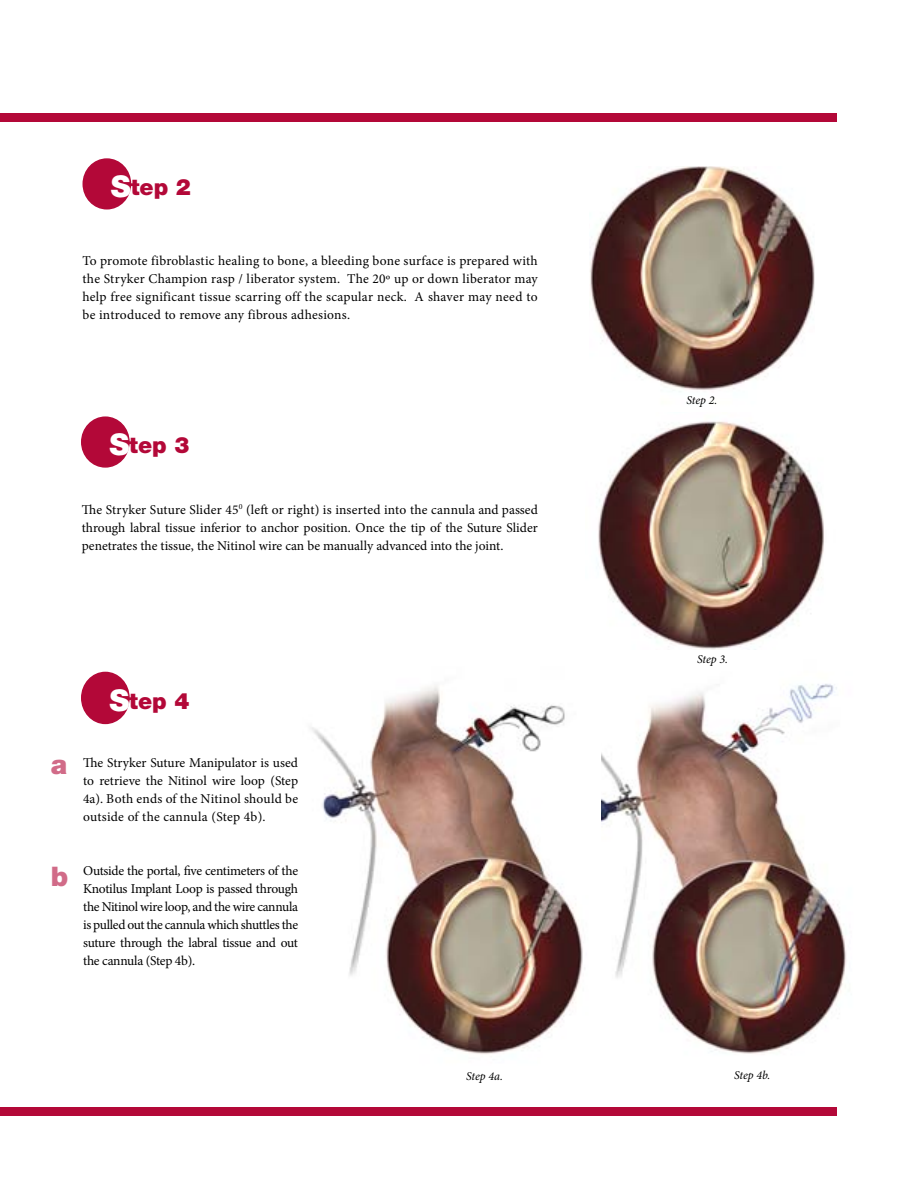
<style>
.page{position:relative;width:918px;height:1188px;background:#fff}
.page>*{position:absolute;margin:0;border:0;box-sizing:border-box;transform-origin:0 0}
.t1{font:900 27px "Helvetica Neue LT Std";color:#d16b88}
.t2{font:900 22.5px "Helvetica Neue LT Std";color:#b30838}
.t3{font:13.5px/18px "Minion Pro";letter-spacing:.005em;color:#000;text-align:justify}
.t4{font:italic 12px "Minion Pro";letter-spacing:-.01em;color:#000}
.s1{font-size:30px;color:#fff}
</style>
<div class="page">
<img style="left:601px;top:684px;width:246px;height:370px">
<div style="left:0;top:113px;width:836px;height:8px;background:#b30838"></div>
<div style="left:0;top:1107px;width:836px;height:8px;background:#b30838"></div>
<div style="left:83px;top:159px;width:47px;height:50px;background:#b30838;border-radius:50%"></div>
<div style="left:83px;top:158px;width:48px;height:52px;border:2px solid #b30838;border-radius:50%"></div>
<img style="left:590px;top:166px;width:225px;height:226px">
<div style="left:82px;top:417px;width:47px;height:50px;background:#b30838;border-radius:50%"></div>
<div style="left:81px;top:416px;width:49px;height:52px;border:2px solid #b30838;border-radius:50%"></div>
<img style="left:598px;top:421px;width:226px;height:229px">
<div style="left:82px;top:672px;width:47px;height:51px;background:#b30838;border-radius:50%"></div>
<div style="left:81px;top:672px;width:49px;height:52px;border:2px solid #b30838;border-radius:50%"></div>
<img style="left:311px;top:633px;width:289px;height:421px">
<h2 class="t2" style="left:111px;top:174px;width:82px"><span class="s1">S</span>tep 2</h2>
<p class="t3" style="left:83px;top:251px;width:457px">To promote fibroblastic healing to bone, a bleeding bone surface is prepared with the Stryker Champion rasp / liberator system. The 20º up or down liberator may help free significant tissue scarring off the scapular neck. A shaver may need to be introduced to remove any fibrous adhesions.</p>
<h2 class="t2" style="left:109px;top:432px;width:82px"><span class="s1">S</span>tep 3</h2>
<p class="t3" style="left:82px;top:501px;width:458px">The Stryker Suture Slider 45<sup>0</sup> (left or right) is inserted into the cannula and passed through labral tissue inferior to anchor position. Once the tip of the Suture Slider penetrates the tissue, the Nitinol wire can be manually advanced into the joint.</p>
<h2 class="t2" style="left:109px;top:688px;width:82px"><span class="s1">S</span>tep 4</h2>
<h1 class="t1" style="left:51px;top:748px;width:18px">a</h1>
<p class="t3" style="left:83px;top:754px;width:216px">The Stryker Suture Manipulator is used to retrieve the Nitinol wire loop (Step 4a). Both ends of the Nitinol should be outside of the cannula (Step 4b).</p>
<h1 class="t1" style="left:51px;top:861px;width:19px">b</h1>
<p class="t3" style="left:83px;top:862px;width:216px">Outside the portal, five centimeters of the Knotilus Implant Loop is passed through the Nitinol wire loop, and the wire cannula is pulled out the cannula which shuttles the suture through the labral tissue and out the cannula (Step 4b).</p>
<p class="t4" style="left:466px;top:1068px;width:38px">Step 4a.</p>
<p class="t4" style="left:686px;top:392px;width:32px">Step 2.</p>
<p class="t4" style="left:697px;top:651px;width:32px">Step 3.</p>
<p class="t4" style="left:734px;top:1067px;width:38px">Step 4b.</p>
</div>
